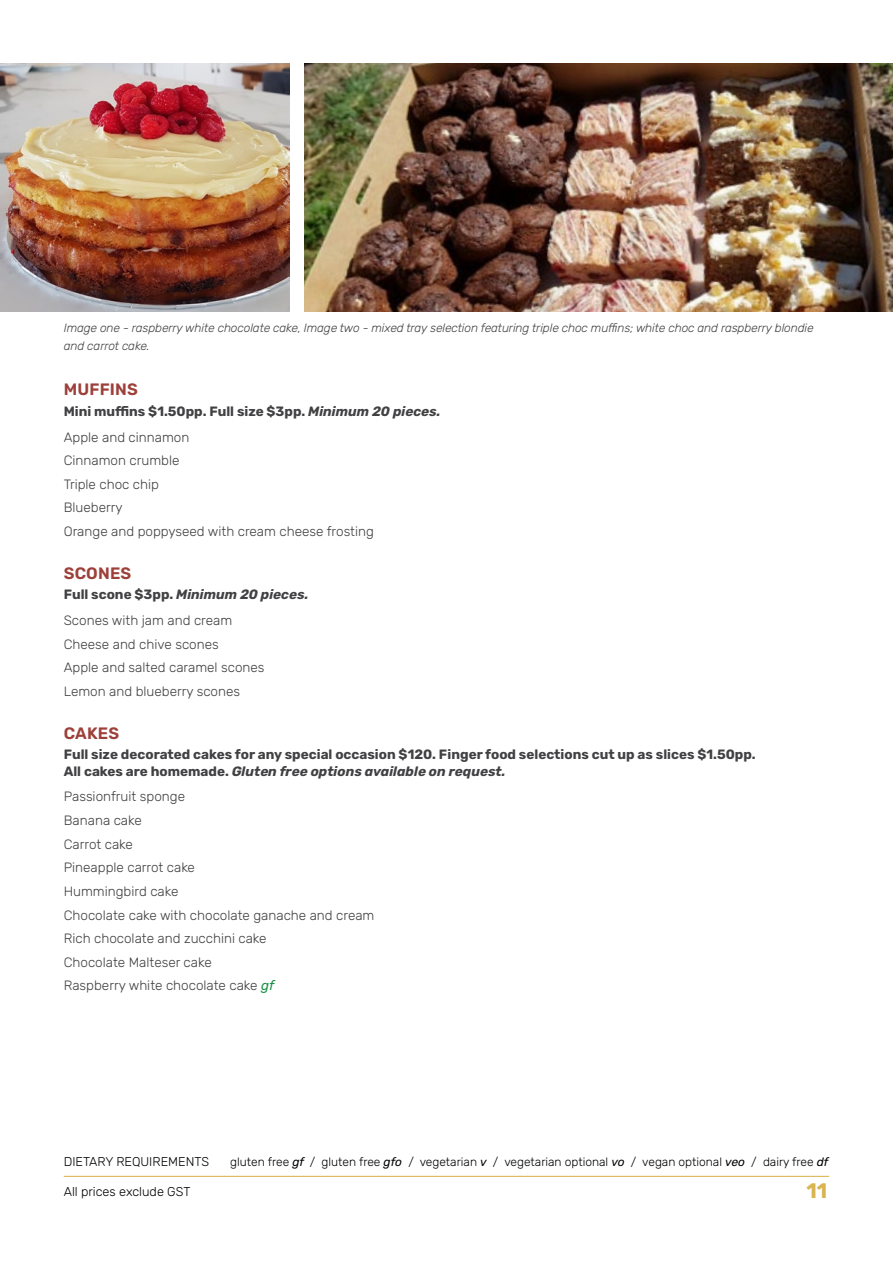
<style>
.page{position:relative;width:893px;height:1263px;background:#fff}
.page>*{position:absolute;margin:0;border:0;box-sizing:border-box;transform-origin:0 0}
.t1{font:700 21px "Rubik";color:#d9b451}
.t2{font:600 16.5px "Rubik";letter-spacing:.01em;color:#9d403a}
.t3{font:300 13.5px/23.7px "Rubik";color:#414042}
.t4{font:700 13.5px/25.8px "Rubik";color:#414042}
.t5{font:300 12.75px "Rubik";color:#000}
.t6{font:italic 300 12px/17.2px "Rubik";letter-spacing:-.01em;color:#414042}
.t7{font:300 12px "Rubik";color:#000}
.s1{font-style:italic}
.s2{font-weight:300}
.s3{font-weight:700}
.s4{font-weight:700;font-style:italic}
.s5{font-weight:400;font-style:italic;color:#199046}
.s6{font-weight:400;font-style:italic}
</style>
<div class="page">
<hr style="left:64px;top:1176px;width:765px;height:1px;background:#d9b451">
<img style="left:0;top:64px;width:289px;height:248px">
<img style="left:304px;top:64px;width:589px;height:248px">
<p class="t6" style="left:64px;top:320px;width:751px">Image one - raspberry white chocolate cake, Image two - mixed tray selection featuring triple choc muffins; white choc and raspberry blondie and carrot cake.</p>
<p class="t2" style="left:64px;top:380px;width:76px">MUFFINS</p>
<p class="t4" style="left:64px;top:398px;width:378px">Mini muffins $1.50pp. Full size $3pp. <span class="s1">Minimum 20 pieces.<br></span><span class="s2">Apple and cinnamon</span></p>
<p class="t3" style="left:64px;top:449px;width:312px">Cinnamon crumble<br>Triple choc chip<br>Blueberry<br>Orange and poppyseed with cream cheese frosting</p>
<p class="t2" style="left:64px;top:564px;width:69px">SCONES</p>
<p class="t3" style="left:64px;top:582px;width:246px;line-height:25.8px"><span class="s3">Full scone $3pp.</span> <span class="s4">Minimum 20 pieces.<br></span>Scones with jam and cream</p>
<p class="t3" style="left:64px;top:633px;width:202px">Cheese and chive scones<br>Apple and salted caramel scones<br>Lemon and blueberry scones</p>
<p class="t2" style="left:64px;top:724px;width:57px">CAKES</p>
<p class="t4" style="left:64px;top:747px;width:693px;line-height:16.2px">Full size decorated cakes for any special occasion $120. Finger food selections cut up as slices $1.50pp.<br>All cakes are homemade. <span class="s1">Gluten free options available on request.</span></p>
<p class="t3" style="left:64px;top:785px;width:312px">Passionfruit sponge<br>Banana cake<br>Carrot cake<br>Pineapple carrot cake<br>Hummingbird cake<br>Chocolate cake with chocolate ganache and cream<br>Rich chocolate and zucchini cake<br>Chocolate Malteser cake<br>Raspberry white chocolate cake <span class="s5">gf</span></p>
<p class="t5" style="left:64px;top:1154px;width:147px">DIETARY REQUIREMENTS</p>
<p class="t7" style="left:230px;top:1155px;width:600px">gluten free <span class="s6">gf</span> / gluten free <span class="s6">gfo</span> / vegetarian <span class="s6">v</span> / vegetarian optional <span class="s6">vo</span> / vegan optional <span class="s6">veo</span> / dairy free <span class="s6">df</span></p>
<p class="t5" style="left:64px;top:1184px;width:128px">All prices exclude GST</p>
<h1 class="t1" style="left:806px;top:1178px;width:22px">11</h1>
</div>
